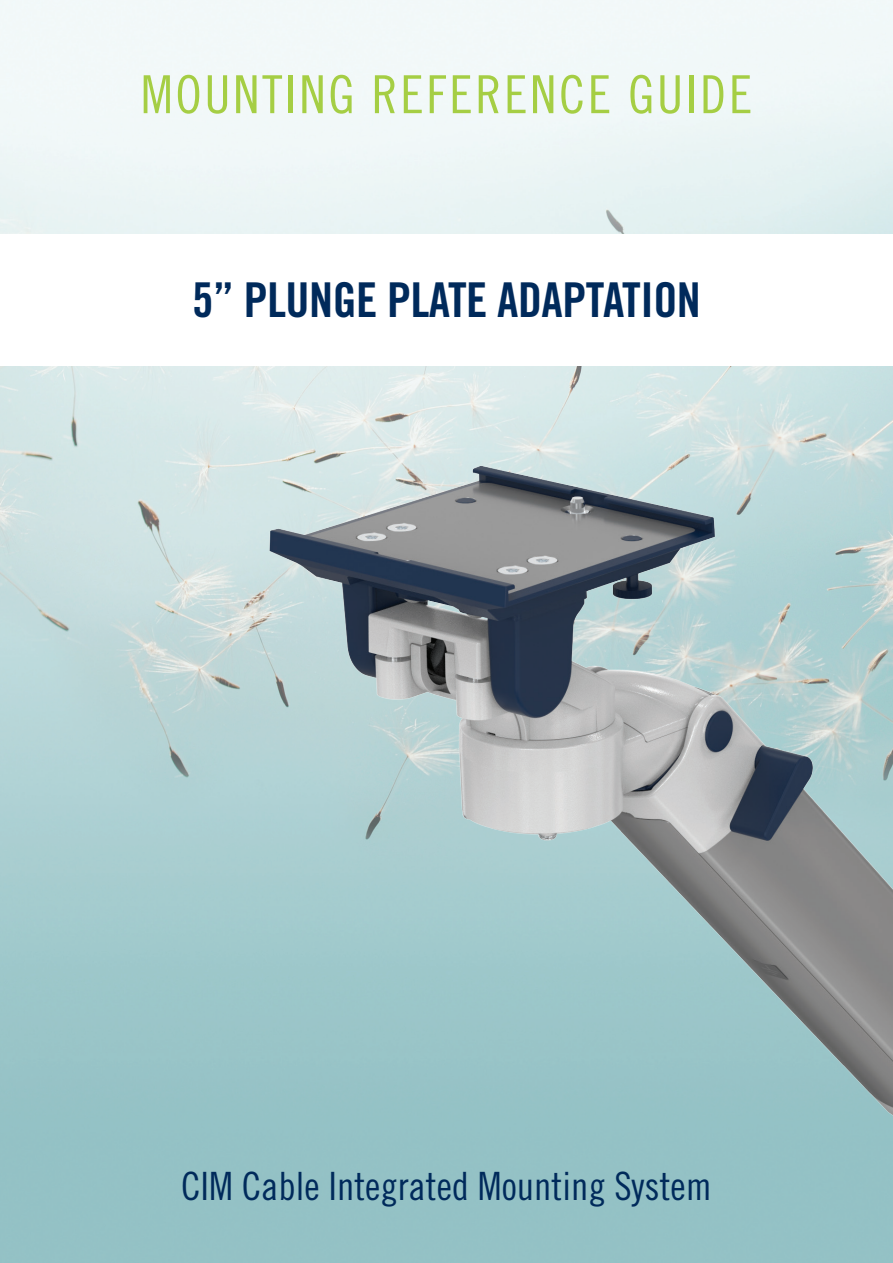
<style>
.page{position:relative;width:893px;height:1263px;background:#fff}
.page>*{position:absolute;margin:0;border:0;box-sizing:border-box;transform-origin:0 0}
.t1{font:52.5px "Trade Gothic LT Std Cn 18";letter-spacing:.05em;color:#a5ce44}
.t2{font:48px "Trade Gothic LT Std Bd Cn 20";letter-spacing:-.01em;color:#002a5b}
.t3{font:39px "Trade Gothic LT Std Cn 18";color:#002a5b}
</style>
<div class="page">
<img style="left:0;top:0;width:893px;height:1263px">
<div style="left:0;top:234px;width:893px;height:132px;background:#fff"></div>
<img style="left:208px;top:426px;width:685px;height:705px">
<h1 class="t1" style="left:141px;top:63px;width:613px">MOUNTING REFERENCE GUIDE</h1>
<p class="t2" style="left:192px;top:271px;width:510px">5” PLUNGE PLATE ADAPTATION</p>
<p class="t3" style="left:181px;top:1163px;width:532px">CIM Cable Integrated Mounting System</p>
</div>
